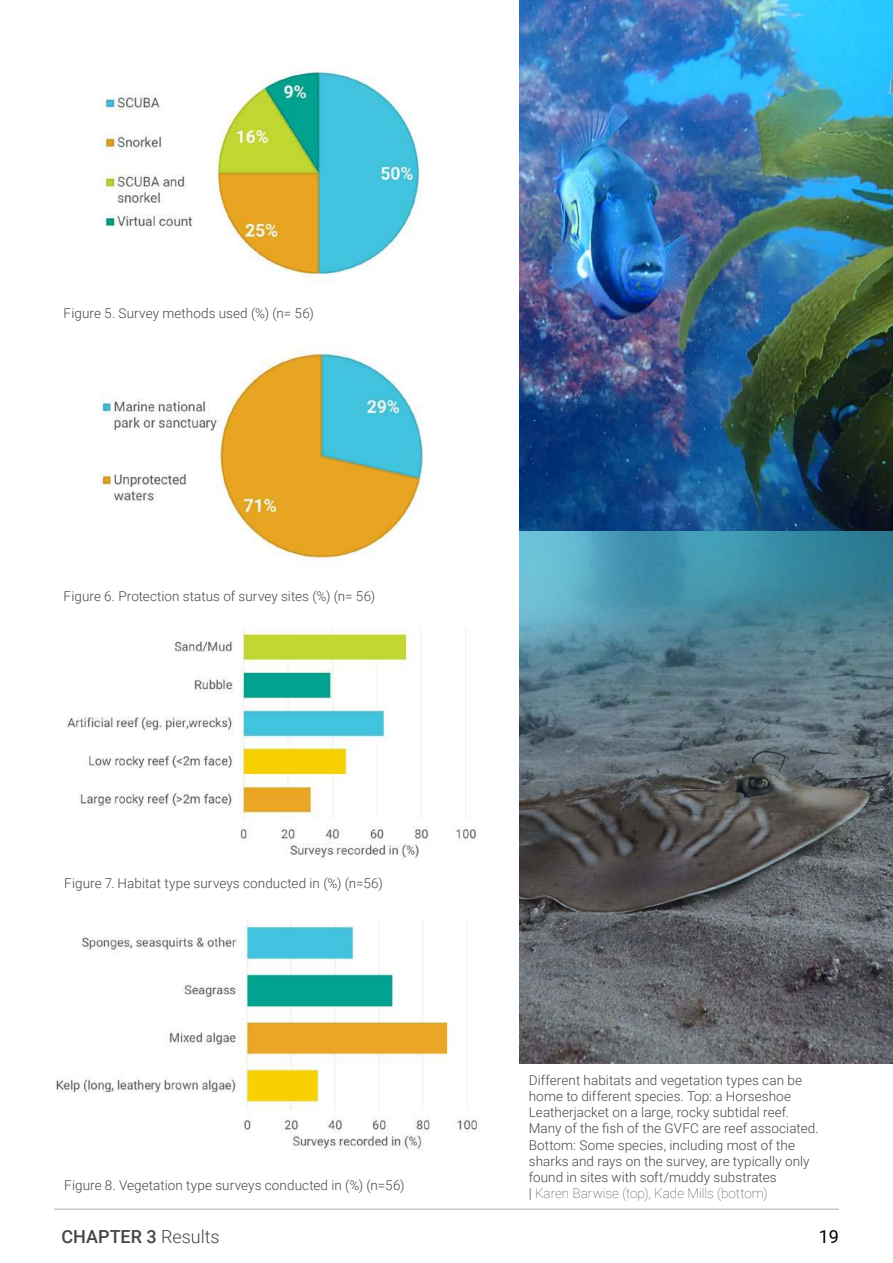
<style>
.page{position:relative;width:893px;height:1263px;background:#fff}
.page>*{position:absolute;margin:0;border:0;box-sizing:border-box;transform-origin:0 0}
.t1{font:500 18px "Roboto";color:#464646}
.t2{font:18px "Roboto";color:#000}
.t3{font:300 13.5px/16.2px "Roboto";letter-spacing:.005em;color:#464646}
.s1{font-weight:100}
.s2{font-weight:300}
</style>
<div class="page">
<hr style="left:54px;top:1209px;width:785px;height:1px;background:#aaa">
<img style="left:100px;top:67px;width:323px;height:212px">
<img style="left:100px;top:347px;width:324px;height:217px">
<img style="left:520px;top:0;width:373px;height:1063px">
<img style="left:67px;top:626px;width:409px;height:234px">
<img style="left:56px;top:920px;width:423px;height:230px">
<p class="t3" style="left:64px;top:307px;width:252px">Figure 5. Survey methods used (%) (n= 56)</p>
<p class="t3" style="left:64px;top:589px;width:313px">Figure 6. Protection status of survey sites (%) (n= 56)</p>
<p class="t3" style="left:64px;top:876px;width:320px">Figure 7. Habitat type surveys conducted in (%) (n=56)</p>
<p class="t3" style="left:64px;top:1178px;width:342px">Figure 8. Vegetation type surveys conducted in (%) (n=56)</p>
<p class="t3" style="left:529px;top:1073px;width:291px">Different habitats and vegetation types can be home to different species. Top: a Horseshoe Leatherjacket on a large, rocky subtidal reef.<br>Many of the fish of the GVFC are reef associated.<br>Bottom: Some species, including most of the sharks and rays on the survey, are typically only found in sites with soft/muddy substrates<br>| <span class="s1">Karen Barwise (top), Kade Mills (bottom)</span></p>
<h1 class="t1" style="left:62px;top:1226px;width:160px">CHAPTER 3 <span class="s2">Results</span></h1>
<h1 class="t2" style="left:819px;top:1229px;width:22px">19</h1>
</div>
